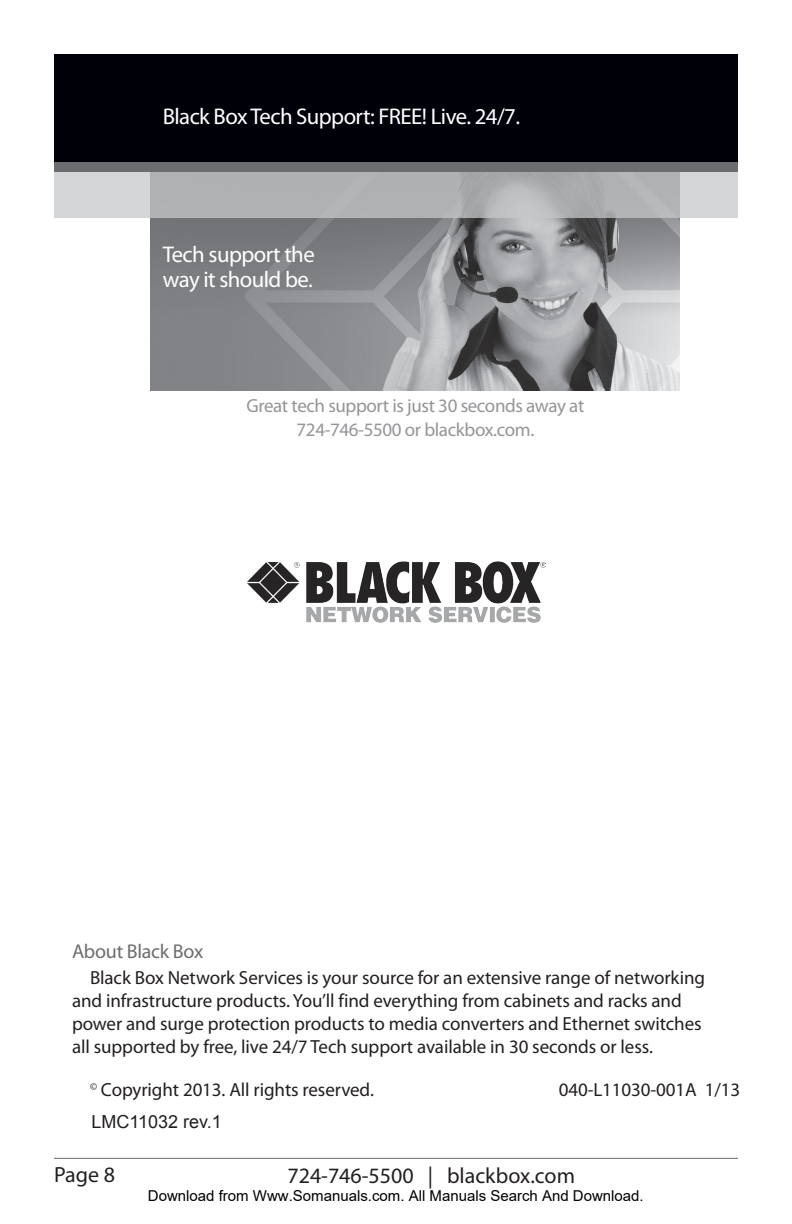
<style>
.page{position:relative;width:792px;height:1224px;background:#fff}
.page>*{position:absolute;margin:0;border:0;box-sizing:border-box;transform-origin:0 0}
.t1{font:22.8px/25.4px "Myriad Pro";letter-spacing:-.025em;color:#fff}
.t2{font:22px "Myriad Pro";color:#231f20}
.subhead-whtpaper_08{font:20px "Myriad Pro";letter-spacing:-.015em;color:#6c6d70}
.Body_Copy_09{font:19px/23px "Myriad Pro";letter-spacing:-.005em;color:#231f20}
.t3{font:19px/24px "Myriad Pro";letter-spacing:-.02em;color:#939598;text-align:center}
.Omnitron_Body_Text{font:18px "Arial";color:#231f20}
.t4{font:15px "Arial";color:#000}
</style>
<div class="page">
<hr style="left:54px;top:1158px;width:684px;height:1px;background:#6c6d70">
<img style="left:150px;top:218px;width:529px;height:173px">
<div style="left:54px;top:54px;width:684px;height:116px;background:#000008"></div>
<svg style="left:54px;top:172px;width:684px;height:46px;background:#b7b9ba"></svg>
<div style="left:54px;top:162px;width:684px;height:10px;background:#6c6d70"></div>
<img style="left:247px;top:561px;width:298px;height:62px">
<p class="t1" style="left:163px;top:103px;width:359px">Black Box Tech Support: FREE! Live. 24/7.</p>
<p class="t1" style="left:163px;top:241px;width:154px">Tech support the way it should be.</p>
<p class="t3" style="left:247px;top:394px;width:339px">Great tech support is just 30 seconds away at<br>724-746-5500 or blackbox.com.</p>
<p class="subhead-whtpaper_08" style="left:72px;top:939px;width:133px">About Black Box</p>
<p class="Body_Copy_09" style="left:72px;top:966px;width:635px;text-indent:18px">Black Box Network Services is your source for an extensive range of networking and infrastructure products. You’ll find everything from cabinets and racks and power and surge protection products to media converters and Ethernet switches all supported by free, live 24/7 Tech support available in 30 seconds or less.</p>
<p class="Body_Copy_09" style="left:90px;top:1078px;width:286px"><sup>©</sup> Copyright 2013. All rights reserved.</p>
<p class="Body_Copy_09" style="left:559px;top:1078px;width:183px">040-L11030-001A 1/13</p>
<p class="Omnitron_Body_Text" style="left:92px;top:1110px;width:132px">LMC11032 rev.1</p>
<p class="t2" style="left:54px;top:1161px;width:63px">Page 8</p>
<p class="t2" style="left:287px;top:1162px;width:289px">724-746-5500 | blackbox.com</p>
<p class="t4" style="left:148px;top:1187px;width:497px">Download from Www.Somanuals.com. All Manuals Search And Download.</p>
</div>
